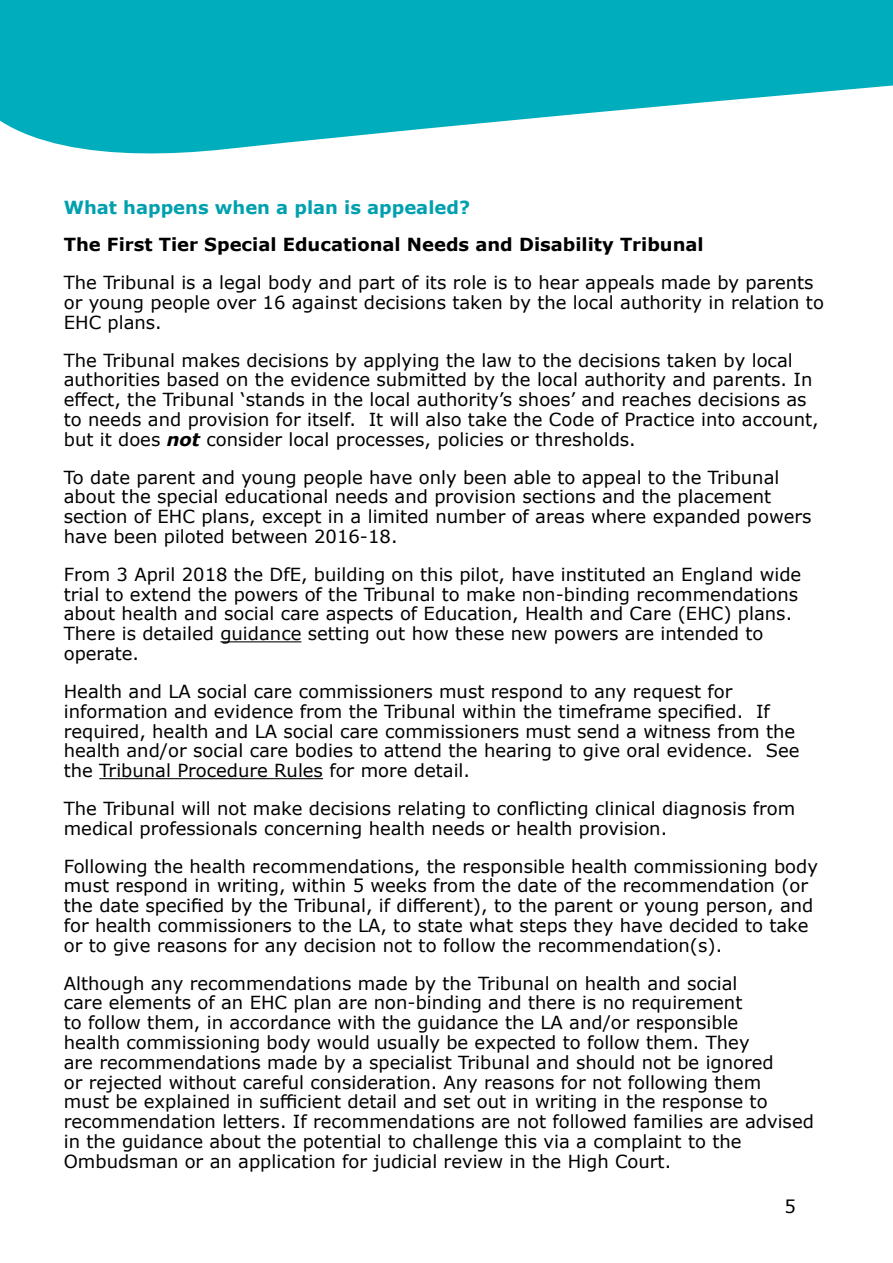
<style>
.page{position:relative;width:893px;height:1263px;background:#fff}
.page>*{position:absolute;margin:0;border:0;box-sizing:border-box;transform-origin:0 0}
.t1{font:18px/19.8px "Verdana";color:#000}
.t2{font:700 18px "Verdana";color:#000}
.t3{font:700 18px "Verdana";color:#00a0af}
.s1{font-weight:700;font-style:italic}
</style>
<div class="page">
<svg style="left:0;top:0;width:893px;height:154px;fill:#00adbc"></svg>
<hr style="left:220px;top:641px;width:81px;height:1px;background:#000">
<hr style="left:99px;top:778px;width:224px;height:1px;background:#000">
<p class="t3" style="left:64px;top:194px;width:408px">What happens when a plan is appealed?</p>
<p class="t2" style="left:64px;top:232px;width:641px">The First Tier Special Educational Needs and Disability Tribunal</p>
<p class="t1" style="left:64px;top:273px;width:762px">The Tribunal is a legal body and part of its role is to hear appeals made by parents or young people over 16 against decisions taken by the local authority in relation to<br>EHC plans.</p>
<p class="t1" style="left:64px;top:350px;width:756px">The Tribunal makes decisions by applying the law to the decisions taken by local authorities based on the evidence submitted by the local authority and parents. In effect, the Tribunal ‘stands in the local authority’s shoes’ and reaches decisions as to needs and provision for itself. It will also take the Code of Practice into account, but it does <span class="s1">not</span> consider local processes, policies or thresholds.</p>
<p class="t1" style="left:64px;top:467px;width:749px">To date parent and young people have only been able to appeal to the Tribunal about the special educational needs and provision sections and the placement section of EHC plans, except in a limited number of areas where expanded powers have been piloted between 2016-18.</p>
<p class="t1" style="left:64px;top:564px;width:739px">From 3 April 2018 the DfE, building on this pilot, have instituted an England wide trial to extend the powers of the Tribunal to make non-binding recommendations about health and social care aspects of Education, Health and Care (EHC) plans.<br>There is detailed guidance setting out how these new powers are intended to operate.</p>
<p class="t1" style="left:64px;top:681px;width:737px">Health and LA social care commissioners must respond to any request for information and evidence from the Tribunal within the timeframe specified. If required, health and LA social care commissioners must send a witness from the health and/or social care bodies to attend the hearing to give oral evidence. See the Tribunal Procedure Rules for more detail.</p>
<p class="t1" style="left:64px;top:798px;width:733px">The Tribunal will not make decisions relating to conflicting clinical diagnosis from medical professionals concerning health needs or health provision.</p>
<p class="t1" style="left:64px;top:856px;width:756px">Following the health recommendations, the responsible health commissioning body must respond in writing, within 5 weeks from the date of the recommendation (or the date specified by the Tribunal, if different), to the parent or young person, and for health commissioners to the LA, to state what steps they have decided to take or to give reasons for any decision not to follow the recommendation(s).</p>
<p class="t1" style="left:64px;top:973px;width:752px">Although any recommendations made by the Tribunal on health and social<br>care elements of an EHC plan are non-binding and there is no requirement<br>to follow them, in accordance with the guidance the LA and/or responsible<br>health commissioning body would usually be expected to follow them. They<br>are recommendations made by a specialist Tribunal and should not be ignored<br>or rejected without careful consideration. Any reasons for not following them<br>must be explained in sufficient detail and set out in writing in the response to recommendation letters. If recommendations are not followed families are advised in the guidance about the potential to challenge this via a complaint to the Ombudsman or an application for judicial review in the High Court.</p>
<p class="t1" style="left:784px;top:1196px;width:13px">5</p>
</div>
